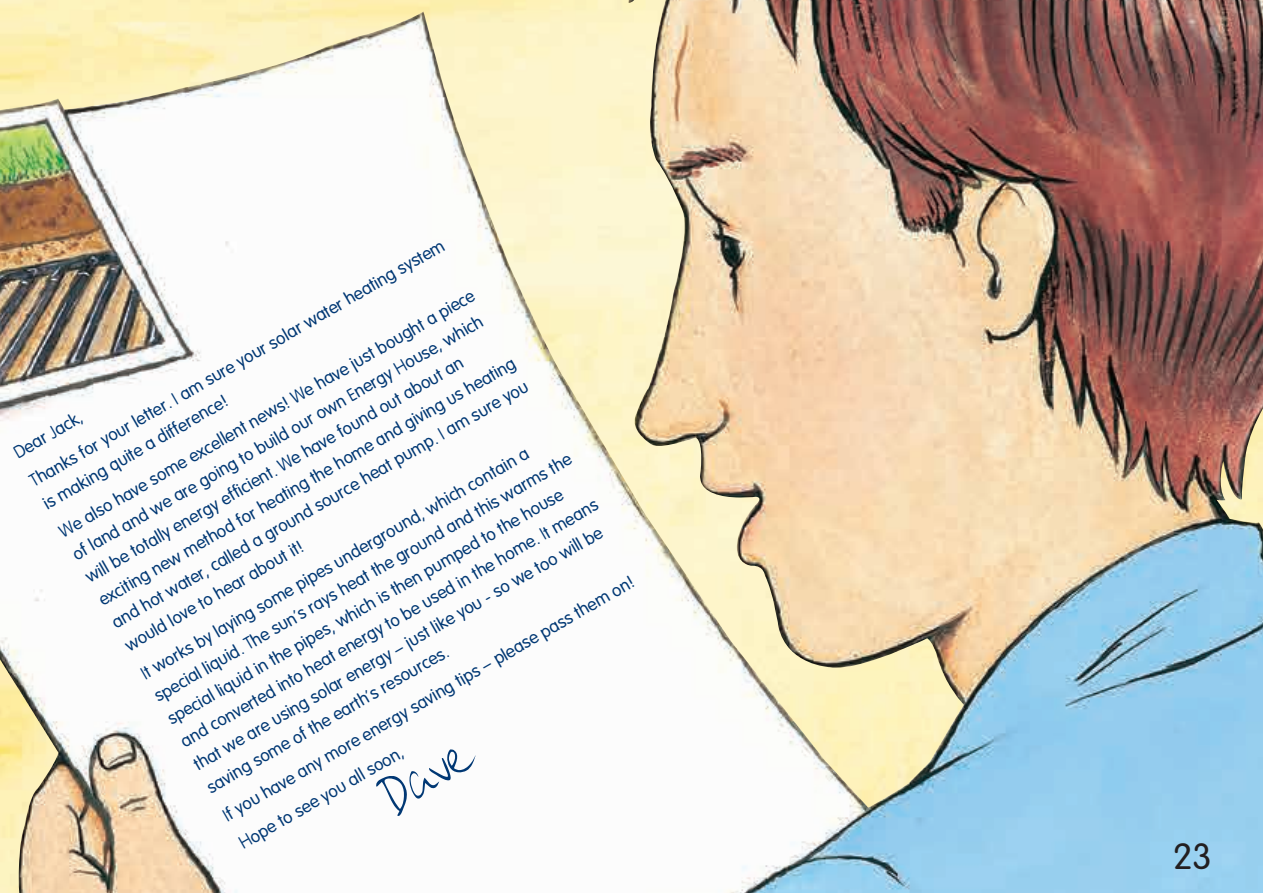
<style>
.page{position:relative;width:1263px;height:893px;background:#fff}
.page>*{position:absolute;margin:0;border:0;box-sizing:border-box;transform-origin:0 0}
.t1{font:61.65px "Adys Hand";color:#013874;scale:.7 1}
.t2{font:36px "Vagabond";color:#231f20}
.t3{font:17.55px/26.2px "Vagabond";color:#013874}
</style>
<div class="page">
<img style="left:0;top:0;width:1263px;height:893px">
<p class="t3" style="left:7px;top:439px;width:477px;line-height:32.2px;rotate:-30deg">Dear Jack,<br>Thanks for your letter. I am sure your solar water heating system</p>
<p class="t3" style="left:36px;top:490px;width:478px;line-height:32.2px;rotate:-30deg">is making quite a difference!<br>We also have some excellent news! We have just bought a piece</p>
<p class="t3" style="left:67px;top:543px;width:480px;rotate:-30deg">of land and we are going to build our own Energy House, which will be totally energy efficient. We have found out about an exciting new method for heating the home and giving us heating and hot water, called a ground source heat pump. I am sure you would love to hear about it!</p>
<p class="t3" style="left:136px;top:663px;width:480px;rotate:-30deg">It works by laying some pipes underground, which contain a special liquid. The sun’s rays heat the ground and this warms the special liquid in the pipes, which is then pumped to the house and converted into heat energy to be used in the home. It means that we are using solar energy – just like you - so we too will be saving some of the earth’s resources.</p>
<p class="t3" style="left:216px;top:802px;width:473px;line-height:32.2px;rotate:-30deg">If you have any more energy saving tips – please pass them on!<br>Hope to see you all soon,</p>
<h1 class="t1" style="left:357px;top:758px;width:146px;rotate:-30deg">Dave</h1>
<h2 class="t2" style="left:1173px;top:832px;width:40px">23</h2>
</div>
